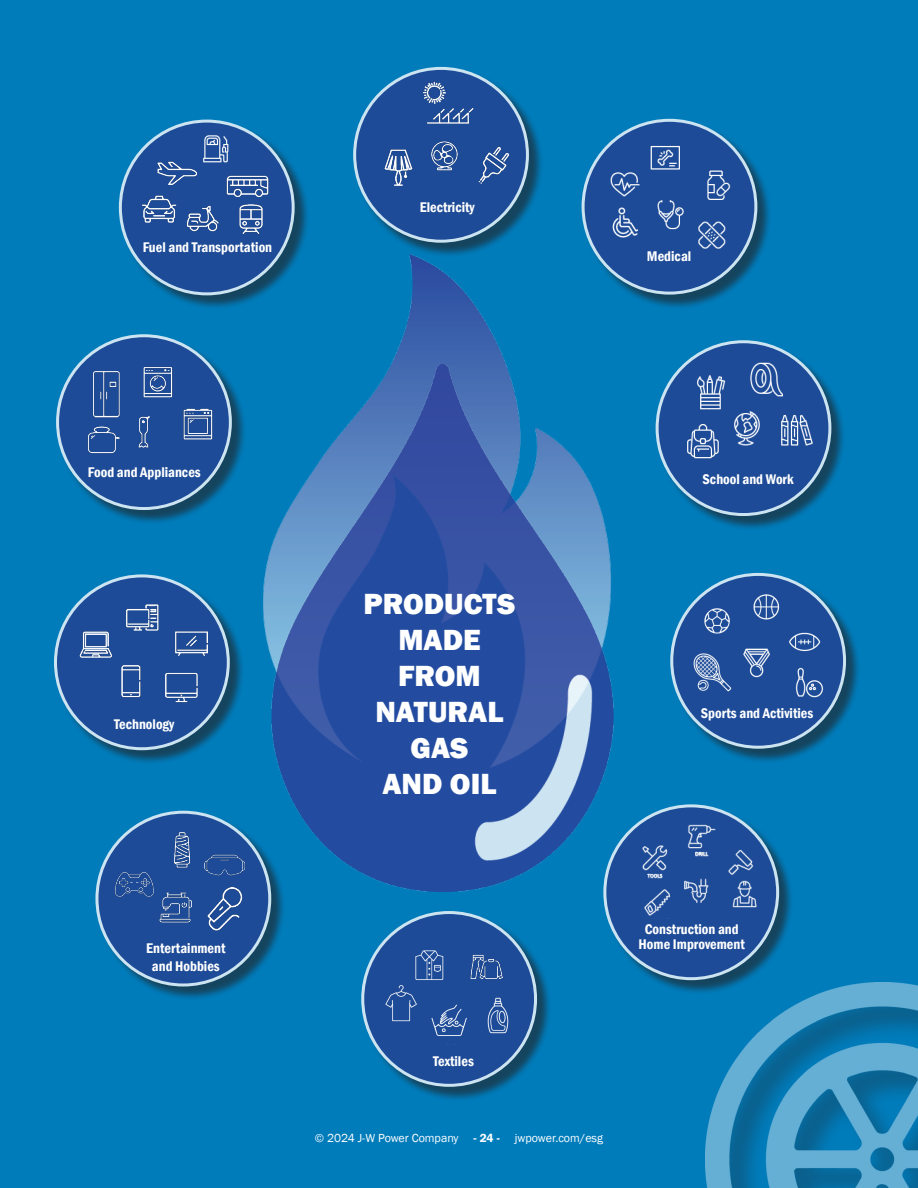
<style>
.page{position:relative;width:918px;height:1188px;background:#007cbb}
.page>*{position:absolute;margin:0;border:0;box-sizing:border-box;transform-origin:0 0}
.t1{font:800 30px "Franklin Gothic";color:#fff}
.t2{font:600 condensed 14.4px "Franklin Gothic";color:#fff}
.t3{font:12px "Franklin Gothic";color:#fff}
.t4{font:600 12px "Franklin Gothic";color:#fff}
</style>
<div class="page">
<div style="left:363px;top:913px;width:189px;height:189px;background:#231f20;opacity:.75"></div>
<div style="left:363px;top:913px;width:173px;height:172px;background:#1d4b97;border-radius:50%"></div>
<div style="left:98px;top:813px;width:188px;height:188px;background:#231f20;opacity:.75"></div>
<svg style="left:97px;top:812px;width:173px;height:173px;background:#28549c"></svg>
<div style="left:56px;top:576px;width:188px;height:189px;background:#231f20;opacity:.75"></div>
<div style="left:56px;top:576px;width:172px;height:173px;background:#1d4b97;border-radius:50%"></div>
<div style="left:58px;top:336px;width:189px;height:189px;background:#231f20;opacity:.75"></div>
<div style="left:58px;top:336px;width:172px;height:173px;background:#1d4b97;border-radius:50%"></div>
<div style="left:605px;top:806px;width:189px;height:189px;background:#231f20;opacity:.75"></div>
<div style="left:605px;top:806px;width:173px;height:173px;background:#1d4b97;border-radius:50%"></div>
<div style="left:672px;top:575px;width:189px;height:188px;background:#231f20;opacity:.75"></div>
<div style="left:672px;top:574px;width:173px;height:173px;background:#1d4b97;border-radius:50%"></div>
<div style="left:658px;top:342px;width:188px;height:189px;background:#231f20;opacity:.75"></div>
<div style="left:657px;top:342px;width:173px;height:173px;background:#1d4b97;border-radius:50%"></div>
<div style="left:355px;top:69px;width:189px;height:188px;background:#231f20;opacity:.75"></div>
<div style="left:355px;top:68px;width:172px;height:173px;background:#1d4b97;border-radius:50%"></div>
<div style="left:584px;top:121px;width:188px;height:188px;background:#231f20;opacity:.75"></div>
<div style="left:583px;top:120px;width:173px;height:173px;background:#1d4b97;border-radius:50%"></div>
<img style="left:264px;top:254px;width:346px;height:404px">
<img style="left:271px;top:364px;width:343px;height:528px">
<div style="left:121px;top:122px;width:188px;height:188px;background:#231f20;opacity:.75"></div>
<div style="left:120px;top:121px;width:173px;height:173px;background:#1d4b97;border-radius:50%"></div>
<img style="left:186px;top:205px;width:33px;height:27px">
<img style="left:157px;top:161px;width:40px;height:24px">
<img style="left:226px;top:175px;width:43px;height:22px">
<img style="left:236px;top:196px;width:32px;height:38px">
<img style="left:142px;top:195px;width:35px;height:28px">
<img style="left:384px;top:149px;width:29px;height:37px">
<img style="left:478px;top:146px;width:32px;height:38px">
<img style="left:408px;top:71px;width:78px;height:53px">
<img style="left:175px;top:631px;width:32px;height:25px">
<img style="left:166px;top:672px;width:32px;height:31px">
<img style="left:79px;top:631px;width:33px;height:27px">
<img style="left:121px;top:665px;width:20px;height:33px">
<img style="left:126px;top:604px;width:33px;height:27px">
<img style="left:781px;top:415px;width:32px;height:31px">
<img style="left:750px;top:362px;width:33px;height:34px">
<img style="left:697px;top:375px;width:29px;height:35px">
<img style="left:734px;top:411px;width:26px;height:35px">
<img style="left:687px;top:424px;width:32px;height:35px">
<img style="left:698px;top:221px;width:28px;height:28px">
<img style="left:610px;top:172px;width:30px;height:25px">
<img style="left:650px;top:145px;width:30px;height:25px">
<img style="left:657px;top:200px;width:27px;height:30px">
<img style="left:707px;top:170px;width:24px;height:30px">
<img style="left:612px;top:207px;width:26px;height:31px">
<img style="left:385px;top:985px;width:32px;height:37px">
<img style="left:432px;top:1004px;width:35px;height:32px">
<img style="left:415px;top:950px;width:29px;height:30px">
<img style="left:487px;top:997px;width:22px;height:37px">
<img style="left:704px;top:608px;width:26px;height:26px">
<img style="left:753px;top:594px;width:27px;height:26px">
<img style="left:795px;top:667px;width:29px;height:31px">
<img style="left:693px;top:653px;width:38px;height:39px">
<img style="left:743px;top:648px;width:27px;height:30px">
<img style="left:789px;top:632px;width:32px;height:20px">
<img style="left:92px;top:372px;width:28px;height:46px">
<img style="left:431px;top:142px;width:27px;height:29px">
<img style="left:143px;top:366px;width:30px;height:32px">
<img style="left:183px;top:408px;width:30px;height:32px">
<img style="left:138px;top:416px;width:12px;height:32px">
<img style="left:87px;top:426px;width:33px;height:28px">
<img style="left:196px;top:135px;width:33px;height:38px">
<img style="left:642px;top:845px;width:26px;height:34px">
<img style="left:728px;top:849px;width:26px;height:26px">
<img style="left:688px;top:824px;width:28px;height:33px">
<img style="left:644px;top:889px;width:27px;height:27px">
<img style="left:732px;top:880px;width:25px;height:28px">
<img style="left:684px;top:878px;width:25px;height:25px">
<img style="left:470px;top:954px;width:33px;height:25px">
<img style="left:155px;top:888px;width:43px;height:41px">
<img style="left:169px;top:829px;width:32px;height:44px">
<img style="left:112px;top:864px;width:47px;height:44px">
<img style="left:204px;top:835px;width:47px;height:45px">
<img style="left:198px;top:888px;width:59px;height:50px">
<img style="left:705px;top:983px;width:213px;height:205px">
<p class="t2" style="left:143px;top:237px;width:131px">Fuel and Transportation</p>
<p class="t2" style="left:420px;top:198px;width:56px">Electricity</p>
<p class="t2" style="left:647px;top:246px;width:46px">Medical</p>
<p class="t2" style="left:88px;top:463px;width:115px">Food and Appliances</p>
<p class="t2" style="left:114px;top:715px;width:62px">Technology</p>
<p class="t2" style="left:146px;top:939px;width:81px">Entertainment</p>
<p class="t2" style="left:152px;top:956px;width:69px">and Hobbies</p>
<p class="t1" style="left:363px;top:584px;width:153px">PRODUCTS</p>
<p class="t1" style="left:398px;top:620px;width:84px">MADE</p>
<p class="t1" style="left:398px;top:656px;width:84px">FROM</p>
<p class="t1" style="left:375px;top:692px;width:130px">NATURAL</p>
<p class="t1" style="left:411px;top:728px;width:59px">GAS</p>
<p class="t1" style="left:382px;top:764px;width:116px">AND OIL</p>
<p class="t2" style="left:703px;top:470px;width:93px">School and Work</p>
<p class="t2" style="left:701px;top:704px;width:114px">Sports and Activities</p>
<p class="t2" style="left:645px;top:919px;width:96px">Construction and</p>
<p class="t2" style="left:639px;top:935px;width:108px">Home Improvement</p>
<p class="t2" style="left:433px;top:1051px;width:42px">Textiles</p>
<p class="t3" style="left:315px;top:1131px;width:145px">© 2024 J-W Power Company</p>
<p class="t4" style="left:474px;top:1131px;width:28px">- 24 -</p>
<p class="t3" style="left:515px;top:1131px;width:90px">jwpower.com/esg</p>
</div>
